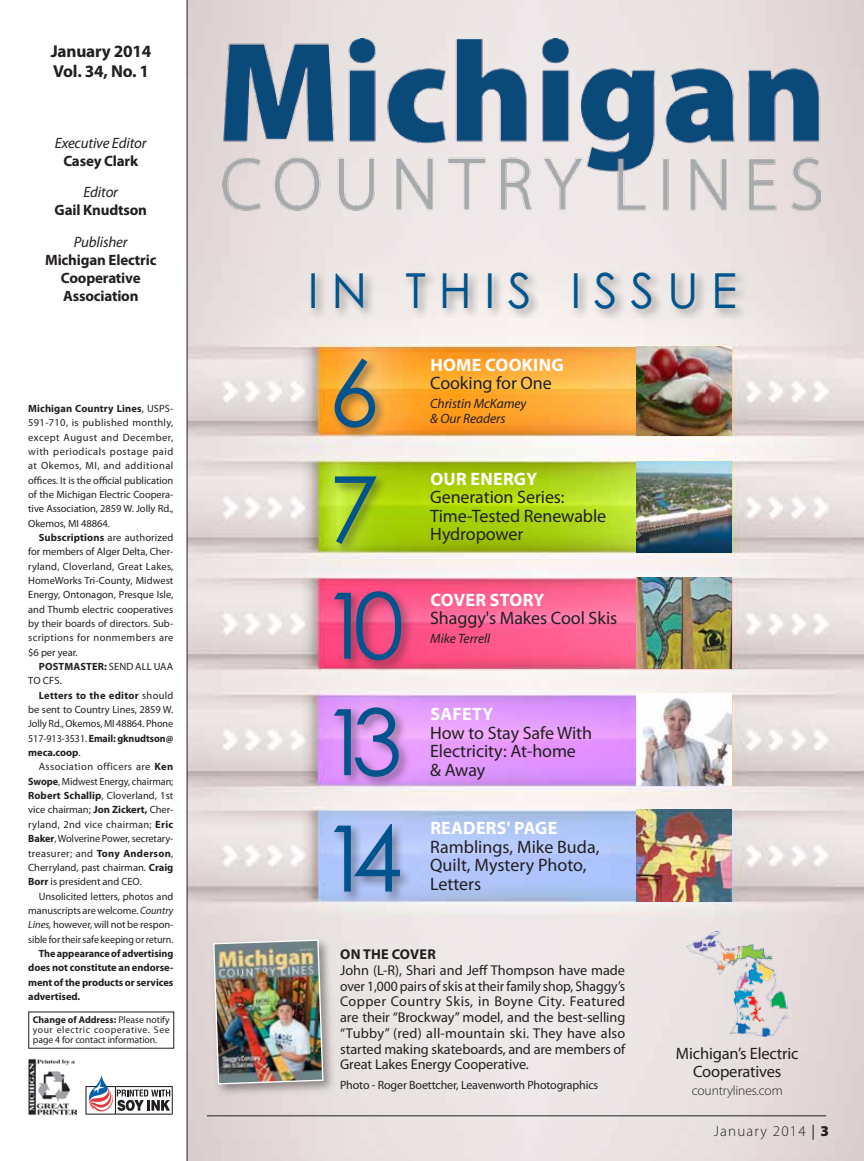
<style>
.page{position:relative;width:864px;height:1161px;background:#fff}
.page>*{position:absolute;margin:0;border:0;box-sizing:border-box;transform-origin:0 0}
.t1{font:91.8px/116.4px "Century Gothic";color:#00548e}
.t2{font:48.3px "Century Gothic";letter-spacing:.26em;color:#00548e}
.t3{font:18px/18.6px "Myriad Pro";letter-spacing:-.005em;color:#231f20}
.t4{font:700 18px "Myriad Pro";letter-spacing:.015em;color:#fff}
.t5{font:700 17.25px/20.7px "Myriad Pro";letter-spacing:-.01em;color:#231f20}
.t6{font:16.5px/18px "Myriad Pro";letter-spacing:-.01em;color:#231f20;text-align:center}
.t7{font:700 15px/18px "Myriad Pro";letter-spacing:-.01em;color:#231f20;text-align:center}
.t8{font:italic 15px "Myriad Pro";letter-spacing:-.01em;color:#231f20}
.t9{font:300 15px "Myriad Pro";letter-spacing:.08em;color:#231f20}
.t10{font:14.25px/15.8px "Myriad Pro";letter-spacing:-.005em;color:#231f20;text-align:justify}
.t11{font:700 14.25px "Myriad Pro";letter-spacing:.015em;color:#231f20}
.t12{font:italic 13.5px/15.6px "Myriad Pro";letter-spacing:-.005em;color:#231f20}
.t13{font:300 13.5px "Myriad Pro";letter-spacing:-.01em;color:#231f20}
.t14{font:12px "Myriad Pro";letter-spacing:-.01em;color:#231f20}
.t15{font:10.5px/14.4px "Myriad Pro";letter-spacing:-.005em;color:#231f20;text-align:justify}
.t16{font:700 10.5px/14.4px "Myriad Pro";letter-spacing:-.005em;color:#231f20;text-align:justify}
.t17{font:9.75px/9.8px "Myriad Pro";letter-spacing:.005em;color:#231f20;text-align:justify}
.s1{font-weight:700}
.s2{font-style:italic}
.s3{font-weight:400}
.s4{font-weight:900}
</style>
<div class="page">
<img style="left:188px;top:0;width:676px;height:1161px">
<img style="left:687px;top:931px;width:101px;height:106px">
<img style="left:223px;top:39px;width:598px;height:176px">
<hr style="left:207px;top:1115px;width:619px;height:1px;background:#231f20">
<img style="left:29px;top:1058px;width:48px;height:58px">
<hr style="left:187px;top:0;width:1px;height:1161px;background:#231f20">
<svg style="left:86px;top:1076px;width:87px;height:39px"></svg>
<div style="left:308px;top:270px;width:440px;height:51px;background:#231f20;opacity:.45"></div>
<div style="left:331px;top:356px;width:57px;height:84px;background:#231f20;opacity:.45"></div>
<div style="left:331px;top:473px;width:58px;height:83px;background:#231f20;opacity:.45"></div>
<div style="left:331px;top:588px;width:83px;height:85px;background:#231f20;opacity:.45"></div>
<div style="left:331px;top:704px;width:81px;height:86px;background:#231f20;opacity:.45"></div>
<div style="left:331px;top:821px;width:82px;height:83px;background:#231f20;opacity:.45"></div>
<div style="left:209px;top:936px;width:127px;height:161px;background:#231f20;opacity:.45"></div>
<img style="left:212px;top:939px;width:112px;height:146px">
<img style="left:636px;top:347px;width:95px;height:89px">
<img style="left:636px;top:461px;width:95px;height:91px">
<img style="left:636px;top:577px;width:95px;height:92px">
<img style="left:636px;top:694px;width:95px;height:91px">
<img style="left:636px;top:810px;width:95px;height:91px">
<h3 class="t5" style="left:51px;top:40px;width:102px">January 2014<br>Vol. 34, No. 1</h3>
<h3 class="t8" style="left:55px;top:133px;width:93px">Executive Editor</h3>
<h3 class="t7" style="left:63px;top:151px;width:76px">Casey Clark</h3>
<h3 class="t8" style="left:83px;top:183px;width:36px">Editor</h3>
<h3 class="t7" style="left:55px;top:201px;width:94px">Gail Knudtson</h3>
<h3 class="t8" style="left:74px;top:232px;width:55px">Publisher</h3>
<h3 class="t7" style="left:45px;top:250px;width:113px">Michigan Electric<br>Cooperative<br>Association</h3>
<p class="t15" style="left:28px;top:401px;width:147px"><span class="s1">Michigan Country Lines</span>, USPS-591-710, is published monthly, except August and December, with periodicals postage paid at Okemos, MI, and additional offices. It is the official publication of the Michigan Electric Coopera&shy;tive Association, 2859 W. Jolly Rd., Okemos, MI 48864.</p>
<p class="t15" style="left:28px;top:530px;width:147px;text-indent:10px"><span class="s1">Subscriptions</span> are authorized for members of Alger Delta, Cher&shy;ryland, Cloverland, Great Lakes, HomeWorks Tri-County, Midwest Energy, Ontonagon, Presque Isle, and Thumb electric cooperatives by their boards of directors. Sub&shy;scriptions for nonmembers are $6 per year.</p>
<p class="t15" style="left:28px;top:659px;width:146px;text-indent:10px"><span class="s1">POSTMASTER:</span> SEND ALL UAA<br>TO CFS.</p>
<p class="t15" style="left:28px;top:688px;width:147px;text-indent:11px"><span class="s1">Letters to the editor</span> should be sent to Country Lines, 2859 W.<br>Jolly Rd., Okemos, MI 48864. Phone 517-913-3531. <span class="s1">Email: gknudtson@ meca.coop</span>.</p>
<p class="t15" style="left:28px;top:760px;width:147px;text-indent:11px">Association officers are <span class="s1">Ken Swope</span>, Midwest Energy, chairman; <span class="s1">Robert Schallip</span>, Cloverland, 1st vice chairman; <span class="s1">Jon Zickert,</span> Cher&shy;ryland, 2nd vice chairman; <span class="s1">Eric Baker</span>, Wolverine Power, secretary&shy;treasurer; and <span class="s1">Tony Anderson</span>, Cherryland, past chairman. <span class="s1">Craig Borr</span> is president and CEO.</p>
<p class="t15" style="left:28px;top:889px;width:147px;text-indent:10px">Unsolicited letters, photos and manuscripts are welcome. <span class="s2">Country Lines,</span> however, will not be respon&shy;sible for their safe keeping or return.</p>
<p class="t16" style="left:28px;top:946px;width:147px;text-indent:10px">The appearance of advertising does not constitute an endorse&shy;ment of the products or services advertised.</p>
<p class="t17" style="left:33px;top:1015px;width:138px"><span class="s1">Change of Address:</span> Please notify your electric cooperative. See page 4 for contact information.</p>
<h2 class="t2" style="left:308px;top:261px;width:431px">IN THIS ISSUE</h2>
<h1 class="t1" style="left:321px;top:333px;width:85px">6<br>7<br>10<br>13<br>14</h1>
<h3 class="t4" style="left:430px;top:353px;width:135px">HOME COOKING</h3>
<h3 class="t3" style="left:430px;top:373px;width:123px">Cooking for One</h3>
<p class="t12" style="left:430px;top:395px;width:98px">Christin McKamey &amp; Our Readers</p>
<h3 class="t4" style="left:430px;top:467px;width:108px">OUR ENERGY</h3>
<h3 class="t3" style="left:430px;top:487px;width:178px">Generation Series:<br>Time-Tested Renewable<br>Hydropower</h3>
<h3 class="t4" style="left:430px;top:588px;width:115px">COVER STORY</h3>
<h3 class="t3" style="left:430px;top:609px;width:189px">Shaggy's Makes Cool Skis</h3>
<p class="t12" style="left:430px;top:630px;width:62px">Mike Terrell</p>
<h3 class="t4" style="left:430px;top:702px;width:64px">SAFETY</h3>
<h3 class="t3" style="left:430px;top:723px;width:163px">How to Stay Safe With<br>Electricity: At-home<br>&amp; Away</h3>
<h3 class="t4" style="left:430px;top:816px;width:129px">READERS' PAGE</h3>
<h3 class="t3" style="left:430px;top:837px;width:171px">Ramblings, Mike Buda,<br>Quilt, Mystery Photo,<br>Letters</h3>
<h3 class="t11" style="left:340px;top:945px;width:97px">ON THE COVER</h3>
<p class="t10" style="left:340px;top:962px;width:287px">John (L-R), Shari and Jeff Thompson have made over 1,000 pairs of skis at their family shop, Shaggy’s Copper Country Skis, in Boyne City. Featured are their “Brockway” model, and the best-selling “Tubby” (red) all-mountain ski. They have also started making skateboards, and are members of Great Lakes Energy Cooperative.</p>
<p class="t14" style="left:340px;top:1077px;width:260px">Photo - Roger Boettcher, Leavenworth Photographics</p>
<h3 class="t6" style="left:676px;top:1044px;width:124px">Michigan’s Electric<br>Cooperatives</h3>
<p class="t13" style="left:692px;top:1082px;width:93px">countrylines.com</p>
<h3 class="t9" style="left:714px;top:1122px;width:117px">January 2014 <span class="s3">|</span> <span class="s4">3</span></h3>
</div>
